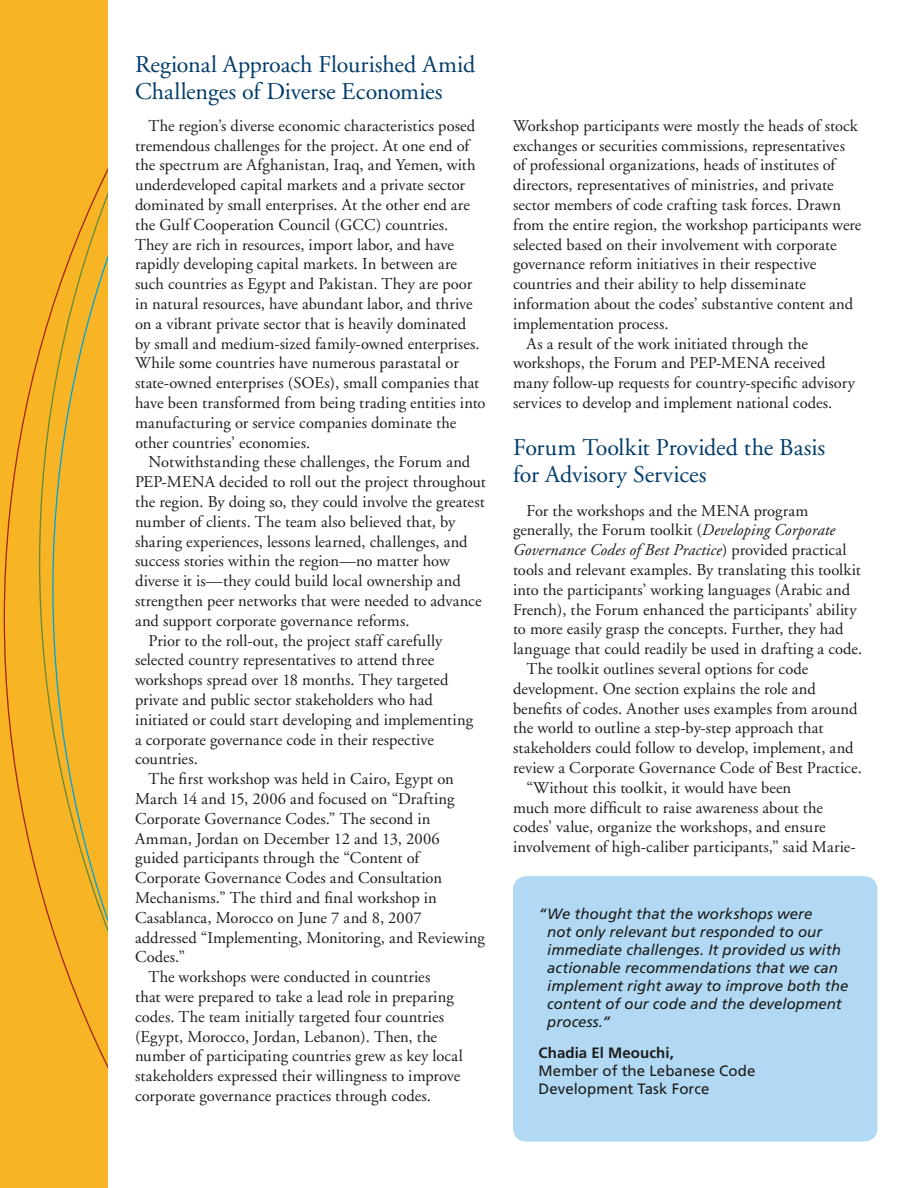
<style>
.page{position:relative;width:918px;height:1188px;background:#fff}
.page>*{position:absolute;margin:0;border:0;box-sizing:border-box;transform-origin:0 0}
.t1{font:24px/27px "Adobe Garamond";color:#003b69}
.t2{font:16.5px/19.8px "Adobe Garamond";letter-spacing:.005em;color:#1c1c1a}
.t3{font:italic 16.5px "Adobe Garamond";letter-spacing:.005em;color:#1c1c1a}
.t4{font:italic 15px/18px "Frutiger";color:#1c1c1a}
.t5{font:15px/18px "Frutiger";letter-spacing:.005em;color:#1c1c1a}
.t6{font:700 15px "Frutiger";letter-spacing:.005em;color:#1c1c1a}
.s1{font-style:italic}
.s2{font-style:normal}
</style>
<div class="page">
<div style="left:0;top:0;width:108px;height:1188px;background:#f7b526"></div>
<div style="left:513px;top:876px;width:365px;height:266px;background:#b2d9f3;border-radius:14px"></div>
<h1 class="t1" style="left:135px;top:51px;width:342px">Regional Approach Flourished Amid<br>Challenges of Diverse Economies</h1>
<p class="t2" style="left:135px;top:116px;width:352px;text-indent:13px">The region’s diverse economic characteristics posed tremendous challenges for the project. At one end of the spectrum are Afghanistan, Iraq, and Yemen, with underdeveloped capital markets and a private sector dominated by small enterprises. At the other end are the Gulf Cooperation Council (GCC) countries.<br>They are rich in resources, import labor, and have rapidly developing capital markets. In between are such countries as Egypt and Pakistan. They are poor in natural resources, have abundant labor, and thrive on a vibrant private sector that is heavily dominated by small and medium-sized family-owned enterprises.<br>While some countries have numerous parastatal or state-owned enterprises (SOEs), small companies that have been transformed from being trading entities into manufacturing or service companies dominate the other countries’ economies.</p>
<p class="t2" style="left:148px;top:453px;width:323px">Notwithstanding these challenges, the Forum and</p>
<p class="t2" style="left:135px;top:473px;width:352px">PEP-MENA decided to roll out the project throughout</p>
<p class="t2" style="left:135px;top:492px;width:351px">the region. By doing so, they could involve the greatest</p>
<p class="t2" style="left:135px;top:512px;width:322px">number of clients. The team also believed that, by</p>
<p class="t2" style="left:135px;top:532px;width:334px">sharing experiences, lessons learned, challenges, and</p>
<p class="t2" style="left:135px;top:552px;width:316px">success stories within the region—no matter how</p>
<p class="t2" style="left:135px;top:572px;width:327px">diverse it is—they could build local ownership and</p>
<p class="t2" style="left:135px;top:591px;width:348px">strengthen peer networks that were needed to advance</p>
<p class="t2" style="left:135px;top:611px;width:276px">and support corporate governance reforms.</p>
<p class="t2" style="left:148px;top:631px;width:295px">Prior to the roll-out, the project staff carefully</p>
<p class="t2" style="left:135px;top:651px;width:301px">selected country representatives to attend three</p>
<p class="t2" style="left:135px;top:671px;width:315px">workshops spread over 18 months. They targeted</p>
<p class="t2" style="left:135px;top:690px;width:299px">private and public sector stakeholders who had</p>
<p class="t2" style="left:135px;top:710px;width:340px">initiated or could start developing and implementing</p>
<p class="t2" style="left:135px;top:730px;width:301px">a corporate governance code in their respective</p>
<p class="t2" style="left:135px;top:750px;width:64px">countries.</p>
<p class="t2" style="left:148px;top:770px;width:307px">The first workshop was held in Cairo, Egypt on</p>
<p class="t2" style="left:135px;top:789px;width:321px">March 14 and 15, 2006 and focused on “Drafting</p>
<p class="t2" style="left:135px;top:809px;width:297px">Corporate Governance Codes.” The second in</p>
<p class="t2" style="left:135px;top:829px;width:306px">Amman, Jordan on December 12 and 13, 2006</p>
<p class="t2" style="left:135px;top:849px;width:286px">guided participants through the “Content of</p>
<p class="t2" style="left:135px;top:869px;width:309px">Corporate Governance Codes and Consultation</p>
<p class="t2" style="left:135px;top:888px;width:303px">Mechanisms.” The third and final workshop in</p>
<p class="t2" style="left:135px;top:908px;width:288px">Casablanca, Morocco on June 7 and 8, 2007</p>
<p class="t2" style="left:135px;top:928px;width:351px">addressed “Implementing, Monitoring, and Reviewing</p>
<p class="t2" style="left:135px;top:948px;width:52px">Codes.”</p>
<p class="t2" style="left:148px;top:968px;width:283px">The workshops were conducted in countries</p>
<p class="t2" style="left:135px;top:987px;width:320px">that were prepared to take a lead role in preparing</p>
<p class="t2" style="left:135px;top:1007px;width:311px">codes. The team initially targeted four countries</p>
<p class="t2" style="left:135px;top:1027px;width:304px">(Egypt, Morocco, Jordan, Lebanon). Then, the</p>
<p class="t2" style="left:135px;top:1047px;width:329px">number of participating countries grew as key local</p>
<p class="t2" style="left:135px;top:1067px;width:327px">stakeholders expressed their willingness to improve</p>
<p class="t2" style="left:135px;top:1086px;width:298px">corporate governance practices through codes.</p>
<p class="t2" style="left:513px;top:116px;width:346px">Workshop participants were mostly the heads of stock</p>
<p class="t2" style="left:513px;top:136px;width:334px">exchanges or securities commissions, representatives</p>
<p class="t2" style="left:513px;top:156px;width:324px">of professional organizations, heads of institutes of</p>
<p class="t2" style="left:513px;top:176px;width:322px">directors, representatives of ministries, and private</p>
<p class="t2" style="left:513px;top:195px;width:330px">sector members of code crafting task forces. Drawn</p>
<p class="t2" style="left:513px;top:215px;width:350px">from the entire region, the workshop participants were</p>
<p class="t2" style="left:513px;top:235px;width:325px">selected based on their involvement with corporate</p>
<p class="t2" style="left:513px;top:255px;width:305px">governance reform initiatives in their respective</p>
<p class="t2" style="left:513px;top:275px;width:294px">countries and their ability to help disseminate</p>
<p class="t2" style="left:513px;top:294px;width:342px">information about the codes’ substantive content and</p>
<p class="t2" style="left:513px;top:314px;width:157px">implementation process.</p>
<p class="t2" style="left:526px;top:334px;width:283px">As a result of the work initiated through the</p>
<p class="t2" style="left:513px;top:354px;width:314px">workshops, the Forum and PEP-MENA received</p>
<p class="t2" style="left:513px;top:374px;width:343px">many follow-up requests for country-specific advisory</p>
<p class="t2" style="left:513px;top:393px;width:321px">services to develop and implement national codes.</p>
<h1 class="t1" style="left:513px;top:435px;width:314px">Forum Toolkit Provided the Basis for Advisory Services</h1>
<p class="t2" style="left:526px;top:501px;width:284px">For the workshops and the MENA program</p>
<p class="t2" style="left:513px;top:521px;width:324px">generally, the Forum toolkit (<span class="s1">Developing Corporate</span></p>
<p class="t3" style="left:513px;top:541px;width:335px">Governance Codes of Best Practice<span class="s2">) provided practical</span></p>
<p class="t2" style="left:513px;top:560px;width:349px">tools and relevant examples. By translating this toolkit</p>
<p class="t2" style="left:513px;top:580px;width:339px">into the participants’ working languages (Arabic and</p>
<p class="t2" style="left:513px;top:600px;width:345px">French), the Forum enhanced the participants’ ability</p>
<p class="t2" style="left:513px;top:620px;width:332px">to more easily grasp the concepts. Further, they had</p>
<p class="t2" style="left:513px;top:640px;width:351px">language that could readily be used in drafting a code.</p>
<p class="t2" style="left:526px;top:659px;width:283px">The toolkit outlines several options for code</p>
<p class="t2" style="left:513px;top:679px;width:304px">development. One section explains the role and</p>
<p class="t2" style="left:513px;top:699px;width:346px">benefits of codes. Another uses examples from around</p>
<p class="t2" style="left:513px;top:719px;width:312px">the world to outline a step-by-step approach that</p>
<p class="t2" style="left:513px;top:739px;width:342px">stakeholders could follow to develop, implement, and</p>
<p class="t2" style="left:513px;top:758px;width:350px">review a Corporate Governance Code of Best Practice.</p>
<p class="t2" style="left:526px;top:778px;width:266px">“Without this toolkit, it would have been</p>
<p class="t2" style="left:513px;top:798px;width:312px">much more difficult to raise awareness about the</p>
<p class="t2" style="left:513px;top:818px;width:314px">codes’ value, organize the workshops, and ensure</p>
<p class="t2" style="left:513px;top:838px;width:344px">involvement of high-caliber participants,” said Marie-</p>
<p class="t4" style="left:547px;top:905px;width:303px;text-indent:-9px">“We thought that the workshops were<br>not only relevant but responded to our immediate challenges. It provided us with actionable recommendations that we can implement right away to improve both the content of our code and the development process.”</p>
<p class="t6" style="left:539px;top:1044px;width:137px">Chadia El Meouchi,</p>
<p class="t5" style="left:539px;top:1062px;width:218px">Member of the Lebanese Code<br>Development Task Force</p>
</div>
